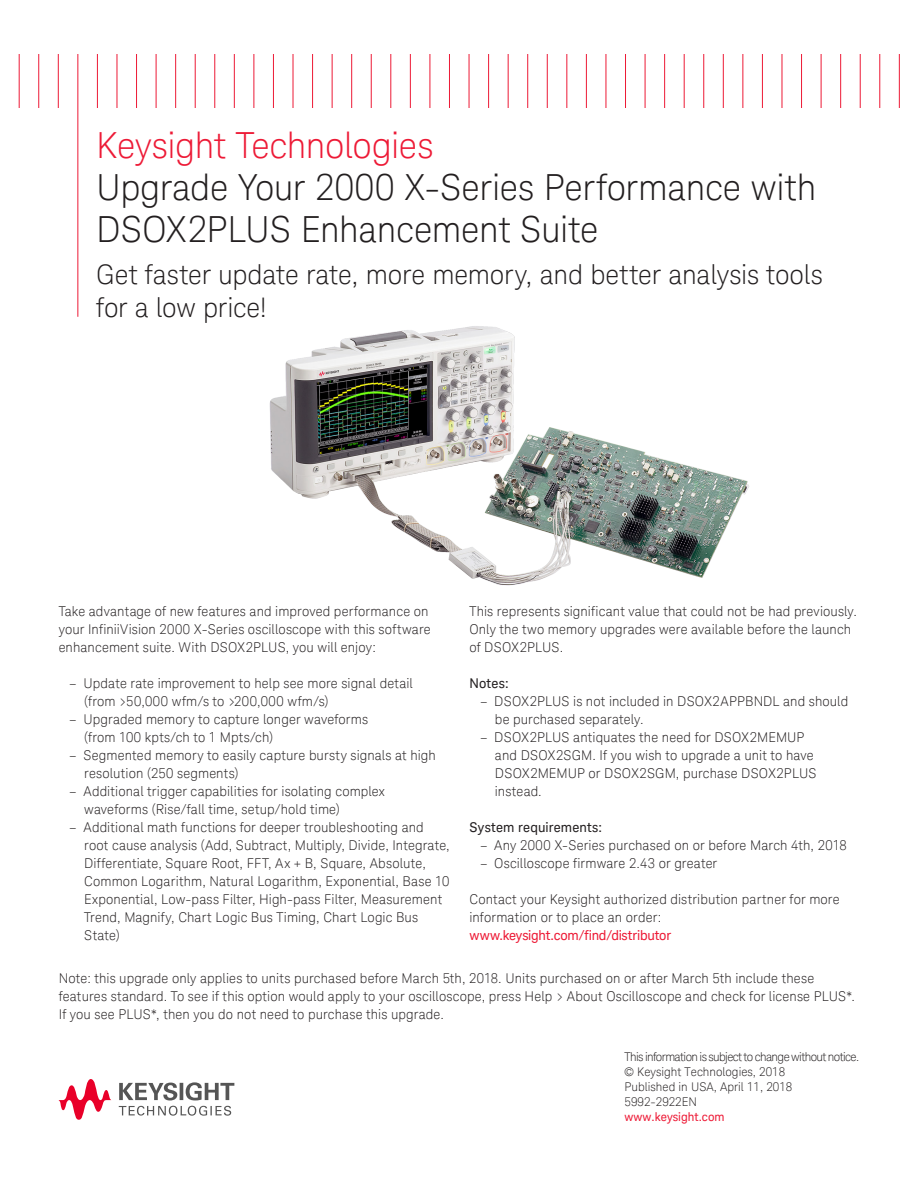
<style>
.page{position:relative;width:918px;height:1188px;background:#fff}
.page>*{position:absolute;margin:0;border:0;box-sizing:border-box;transform-origin:0 0}
.t1{font:300 36px/42px "Keysight Sans";letter-spacing:-.01em;color:#231f20}
.t2{font:300 36px "Keysight Sans";letter-spacing:-.01em;color:#ed1a36}
.t3{font:300 27px/32.4px "Keysight Sans";letter-spacing:-.01em;color:#231f20}
.K_Body_Text{font:300 13.5px/18px "Keysight Sans";letter-spacing:.01em;color:#231f20}
.RU-RU_Body_Text{font:13.5px "Keysight Sans";letter-spacing:-.015em;color:#ed1a36}
.K_Body_Text-2{font:13.5px "Keysight Sans";letter-spacing:.01em;color:#231f20}
.K_Boilerplate_Text{font:300 12px "Keysight Sans";color:#231f20}
.K_Boilerplate_Text-2{font:300 12px "Keysight Sans";letter-spacing:-.05em;color:#231f20}
.K_Boilerplate_Text-3{font:12px "Keysight Sans";color:#ed1a36}
</style>
<div class="page">
<hr style="left:19px;top:54px;width:1px;height:54px;background:#ed1a36">
<hr style="left:38px;top:54px;width:1px;height:54px;background:#ed1a36">
<hr style="left:58px;top:54px;width:1px;height:54px;background:#ed1a36">
<hr style="left:77px;top:54px;width:1px;height:263px;background:#ed1a36">
<hr style="left:97px;top:54px;width:1px;height:54px;background:#ed1a36">
<hr style="left:117px;top:54px;width:1px;height:54px;background:#ed1a36">
<hr style="left:136px;top:54px;width:1px;height:54px;background:#ed1a36">
<hr style="left:156px;top:54px;width:1px;height:54px;background:#ed1a36">
<hr style="left:175px;top:54px;width:1px;height:54px;background:#ed1a36">
<hr style="left:195px;top:54px;width:1px;height:54px;background:#ed1a36">
<hr style="left:214px;top:54px;width:1px;height:54px;background:#ed1a36">
<hr style="left:234px;top:54px;width:1px;height:54px;background:#ed1a36">
<hr style="left:254px;top:54px;width:1px;height:54px;background:#ed1a36">
<hr style="left:273px;top:54px;width:1px;height:54px;background:#ed1a36">
<hr style="left:293px;top:54px;width:1px;height:54px;background:#ed1a36">
<hr style="left:312px;top:54px;width:1px;height:54px;background:#ed1a36">
<hr style="left:332px;top:54px;width:1px;height:54px;background:#ed1a36">
<hr style="left:351px;top:54px;width:1px;height:54px;background:#ed1a36">
<hr style="left:371px;top:54px;width:1px;height:54px;background:#ed1a36">
<hr style="left:390px;top:54px;width:1px;height:54px;background:#ed1a36">
<hr style="left:410px;top:54px;width:1px;height:54px;background:#ed1a36">
<hr style="left:430px;top:54px;width:1px;height:54px;background:#ed1a36">
<hr style="left:449px;top:54px;width:1px;height:54px;background:#ed1a36">
<hr style="left:469px;top:54px;width:1px;height:54px;background:#ed1a36">
<hr style="left:488px;top:54px;width:1px;height:54px;background:#ed1a36">
<hr style="left:508px;top:54px;width:1px;height:54px;background:#ed1a36">
<hr style="left:527px;top:54px;width:1px;height:54px;background:#ed1a36">
<hr style="left:547px;top:54px;width:1px;height:54px;background:#ed1a36">
<hr style="left:566px;top:54px;width:1px;height:54px;background:#ed1a36">
<hr style="left:586px;top:54px;width:1px;height:54px;background:#ed1a36">
<hr style="left:606px;top:54px;width:1px;height:54px;background:#ed1a36">
<hr style="left:625px;top:54px;width:1px;height:54px;background:#ed1a36">
<hr style="left:645px;top:54px;width:1px;height:54px;background:#ed1a36">
<hr style="left:664px;top:54px;width:1px;height:54px;background:#ed1a36">
<hr style="left:684px;top:54px;width:1px;height:54px;background:#ed1a36">
<hr style="left:703px;top:54px;width:1px;height:54px;background:#ed1a36">
<hr style="left:723px;top:54px;width:1px;height:54px;background:#ed1a36">
<hr style="left:742px;top:54px;width:1px;height:54px;background:#ed1a36">
<hr style="left:762px;top:54px;width:1px;height:54px;background:#ed1a36">
<hr style="left:782px;top:54px;width:1px;height:54px;background:#ed1a36">
<hr style="left:801px;top:54px;width:1px;height:54px;background:#ed1a36">
<hr style="left:821px;top:54px;width:1px;height:54px;background:#ed1a36">
<hr style="left:840px;top:54px;width:1px;height:54px;background:#ed1a36">
<hr style="left:860px;top:54px;width:1px;height:54px;background:#ed1a36">
<hr style="left:879px;top:54px;width:1px;height:54px;background:#ed1a36">
<hr style="left:899px;top:54px;width:1px;height:54px;background:#ed1a36">
<svg style="left:119px;top:1082px;width:115px;height:34px"></svg>
<svg style="left:58px;top:1079px;width:53px;height:41px"></svg>
<img style="left:269px;top:326px;width:480px;height:260px">
<h1 class="t2" style="left:96px;top:125px;width:339px">Keysight Technologies</h1>
<h1 class="t1" style="left:96px;top:167px;width:722px">Upgrade Your 2000 X-Series Performance with<br>DSOX2PLUS Enhancement Suite</h1>
<h2 class="t3" style="left:96px;top:259px;width:728px">Get faster update rate, more memory, and better analysis tools for a low price!</h2>
<p class="K_Body_Text" style="left:59px;top:602px;width:374px">Take advantage of new features and improved performance on your InfiniiVision 2000 X-Series oscilloscope with this software enhancement suite. With DSOX2PLUS, you will enjoy:</p>
<p class="K_Body_Text" style="left:84px;top:674px;width:330px;text-indent:-15px">– Update rate improvement to help see more signal detail (from &gt;50,000 wfm/s to &gt;200,000 wfm/s)</p>
<p class="K_Body_Text" style="left:84px;top:710px;width:285px;text-indent:-15px">– Upgraded memory to capture longer waveforms (from 100 kpts/ch to 1 Mpts/ch)</p>
<p class="K_Body_Text" style="left:84px;top:746px;width:353px;text-indent:-15px">– Segmented memory to easily capture bursty signals at high resolution (250 segments)</p>
<p class="K_Body_Text" style="left:84px;top:782px;width:302px;text-indent:-15px">– Additional trigger capabilities for isolating complex waveforms (Rise/fall time, setup/hold time)</p>
<p class="K_Body_Text" style="left:84px;top:818px;width:367px;text-indent:-15px">– Additional math functions for deeper troubleshooting and root cause analysis (Add, Subtract, Multiply, Divide, Integrate, Differentiate, Square Root, FFT, Ax + B, Square, Absolute, Common Logarithm, Natural Logarithm, Exponential, Base 10<br>Exponential, Low-pass Filter, High-pass Filter, Measurement Trend, Magnify, Chart Logic Bus Timing, Chart Logic Bus State)</p>
<p class="K_Body_Text" style="left:469px;top:602px;width:389px">This represents significant value that could not be had previously.<br>Only the two memory upgrades were available before the launch of DSOX2PLUS.</p>
<p class="K_Body_Text-2" style="left:469px;top:675px;width:41px">Notes:</p>
<p class="K_Body_Text" style="left:495px;top:692px;width:355px;text-indent:-15px">– DSOX2PLUS is not included in DSOX2APPBNDL and should be purchased separately.</p>
<p class="K_Body_Text" style="left:495px;top:728px;width:323px;text-indent:-15px">– DSOX2PLUS antiquates the need for DSOX2MEMUP and DSOX2SGM. If you wish to upgrade a unit to have DSOX2MEMUP or DSOX2SGM, purchase DSOX2PLUS instead.</p>
<p class="K_Body_Text-2" style="left:469px;top:819px;width:134px">System requirements:</p>
<p class="K_Body_Text" style="left:480px;top:836px;width:368px">– Any 2000 X-Series purchased on or before March 4th, 2018</p>
<p class="K_Body_Text" style="left:480px;top:854px;width:239px">– Oscilloscope firmware 2.43 or greater</p>
<p class="K_Body_Text" style="left:469px;top:890px;width:372px">Contact your Keysight authorized distribution partner for more information or to place an order:</p>
<p class="RU-RU_Body_Text" style="left:469px;top:927px;width:203px">www.keysight.com/find/distributor</p>
<p class="K_Body_Text" style="left:59px;top:970px;width:798px">Note: this upgrade only applies to units purchased before March 5th, 2018. Units purchased on or after March 5th include these features standard. To see if this option would apply to your oscilloscope, press Help &gt; About Oscilloscope and check for license PLUS*.<br>If you see PLUS*, then you do not need to purchase this upgrade.</p>
<p class="K_Boilerplate_Text-2" style="left:625px;top:1050px;width:236px">This information is subject to change without notice.</p>
<p class="K_Boilerplate_Text" style="left:625px;top:1065px;width:162px">© Keysight Technologies, 2018</p>
<p class="K_Boilerplate_Text" style="left:625px;top:1080px;width:169px">Published in USA, April 11, 2018</p>
<p class="K_Boilerplate_Text" style="left:625px;top:1095px;width:74px">5992-2922EN</p>
<p class="K_Boilerplate_Text-3" style="left:625px;top:1110px;width:102px">www.keysight.com</p>
</div>
